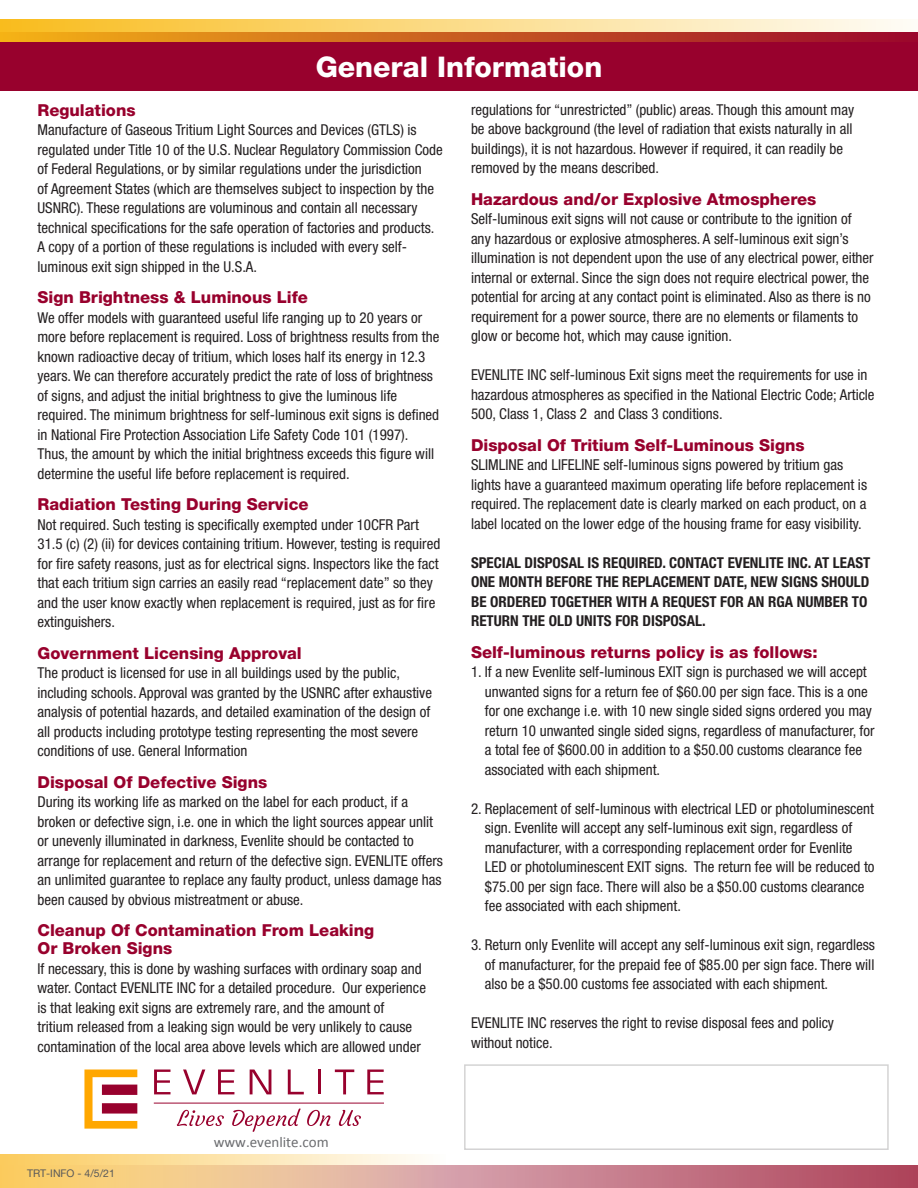
<style>
.page{position:relative;width:918px;height:1188px;background:#fff}
.page>*{position:absolute;margin:0;border:0;box-sizing:border-box;transform-origin:0 0}
._7_A_Subhead{font:800 28.5px "Helvetica Neue";color:#fff}
._3_B_heads{font:800 16.5px/18px "Helvetica Neue";color:#98012d}
._5_copy{font:condensed 15px/19.5px "Helvetica Neue";color:#231f20}
._5_copy-2{font:700 condensed 15px/19.5px "Helvetica Neue";color:#231f20}
._2021_website_for_lo{font:15px "Calibri";color:#6c6d70}
.t1{font:10.5px "Helvetica Neue";color:#57585a}
.s1{font-style:inherit}
</style>
<div class="page">
<div style="left:0;top:32px;width:918px;height:59px;background:#98012d"></div>
<svg style="left:0;top:20px;width:907px;height:22px;background:#e4a259"></svg>
<svg style="left:446px;top:1165px;width:472px;height:23px;background:#c17283"></svg>
<svg style="left:0;top:1155px;width:446px;height:33px;background:#f2cd98"></svg>
<svg style="left:84px;top:1070px;width:53px;height:59px"></svg>
<svg style="left:154px;top:1070px;width:16px;height:24px"></svg>
<svg style="left:183px;top:1070px;width:22px;height:24px"></svg>
<svg style="left:218px;top:1070px;width:16px;height:24px"></svg>
<svg style="left:250px;top:1070px;width:21px;height:24px"></svg>
<svg style="left:288px;top:1070px;width:16px;height:24px"></svg>
<hr style="left:318px;top:1070px;width:3px;height:24px;background:#98012d">
<svg style="left:335px;top:1070px;width:19px;height:24px"></svg>
<svg style="left:367px;top:1070px;width:17px;height:24px"></svg>
<hr style="left:154px;top:1103px;width:230px;height:1px;background:#98012d">
<svg style="left:177px;top:1110px;width:47px;height:16px"></svg>
<svg style="left:232px;top:1108px;width:69px;height:24px"></svg>
<svg style="left:307px;top:1110px;width:23px;height:16px"></svg>
<svg style="left:339px;top:1110px;width:22px;height:16px"></svg>
<p class="_7_A_Subhead" style="left:316px;top:50px;width:288px">General Information</p>
<p class="_3_B_heads" style="left:38px;top:101px;width:100px">Regulations</p>
<p class="_5_copy" style="left:38px;top:120px;width:407px">Manufacture of Gaseous Tritium Light Sources and Devices (GTLS) is regulated under Title 10 of the U.S. Nuclear Regulatory Commission Code of Federal Regulations, or by similar regulations under the jurisdiction<br>of Agreement States (which are themselves subject to inspection by the USNRC). These regulations are voluminous and contain all necessary technical specifications for the safe operation of factories and products.<br>A copy of a portion of these regulations is included with every self&shy;luminous exit sign shipped in the U.S.A.</p>
<p class="_3_B_heads" style="left:38px;top:288px;width:272px">Sign Brightness &amp; Luminous Life</p>
<p class="_5_copy" style="left:38px;top:308px;width:403px">We offer models with guaranteed useful life ranging up to 20 years or more before replacement is required. Loss of brightness results from the known radioactive decay of tritium, which loses half its energy in 12.3 years. We can therefore accurately predict the rate of loss of brightness of signs, and adjust the initial brightness to give the luminous life required. The minimum brightness for self-luminous exit signs is defined in National Fire Protection Association Life Safety Code 101 (1997).<br>Thus, the amount by which the initial brightness exceeds this figure will determine the useful life before replacement is required.</p>
<p class="_3_B_heads" style="left:38px;top:495px;width:273px">Radiation Testing During Service</p>
<p class="_5_copy" style="left:38px;top:515px;width:404px">Not required. Such testing is specifically exempted under 10CFR Part 31.5 (c) (2) (ii) for devices containing tritium. However, testing is required for fire safety reasons, just as for electrical signs. Inspectors like the fact that each tritium sign carries an easily read “replacement date” so they and the user know exactly when replacement is required, just as for fire extinguishers.</p>
<p class="_3_B_heads" style="left:38px;top:644px;width:266px">Government Licensing Approval</p>
<p class="_5_copy" style="left:38px;top:663px;width:396px">The product is licensed for use in all buildings used by the public, including schools. Approval was granted by the USNRC after exhaustive analysis of potential hazards, and detailed examination of the design of all products including prototype testing representing the most severe conditions of use. General Information</p>
<p class="_3_B_heads" style="left:38px;top:773px;width:231px">Disposal Of Defective Signs</p>
<p class="_5_copy" style="left:38px;top:792px;width:407px">During its working life as marked on the label for each product, if a broken or defective sign, i.e. one in which the light sources appear unlit or unevenly illuminated in darkness, Evenlite should be contacted to arrange for replacement and return of the defective sign. EVENLITE offers an unlimited guarantee to replace any faulty product, unless damage has been caused by obvious mistreatment or abuse.</p>
<p class="_3_B_heads" style="left:38px;top:921px;width:338px">Cleanup Of Contamination From Leaking<br>Or Broken Signs</p>
<p class="_5_copy" style="left:38px;top:959px;width:390px">If necessary, this is done by washing surfaces with ordinary soap and water. Contact EVENLITE INC for a detailed procedure. Our experience is that leaking exit signs are extremely rare, and the amount of<br>tritium released from a leaking sign would be very unlikely to cause contamination of the local area above levels which are allowed under</p>
<p class="_5_copy" style="left:471px;top:100px;width:385px">regulations for “unrestricted” (public) areas. Though this amount may be above background (the level of radiation that exists naturally in all buildings), it is not hazardous. However if required, it can readily be removed by the means described.</p>
<p class="_3_B_heads" style="left:471px;top:190px;width:347px">Hazardous and/or Explosive Atmospheres</p>
<p class="_5_copy" style="left:471px;top:209px;width:404px">Self-luminous exit signs will not cause or contribute to the ignition of any hazardous or explosive atmospheres. A self-luminous exit sign’s illumination is not dependent upon the use of any electrical power, either internal or external. Since the sign does not require electrical power, the potential for arcing at any contact point is eliminated. Also as there is no requirement for a power source, there are no elements or filaments to glow or become hot, which may cause ignition.</p>
<p class="_5_copy" style="left:471px;top:365px;width:405px">EVENLITE INC self-luminous Exit signs meet the requirements for use in hazardous atmospheres as specified in the National Electric Code; Article<br>500, Class 1, Class 2 and Class 3 conditions.</p>
<p class="_3_B_heads" style="left:471px;top:436px;width:335px">Disposal Of Tritium Self-Luminous Signs</p>
<p class="_5_copy" style="left:471px;top:455px;width:398px">SLIMLINE and LIFELINE self-luminous signs powered by tritium gas lights have a guaranteed maximum operating life before replacement is required. The replacement date is clearly marked on each product, on a label located on the lower edge of the housing frame for easy visibility.</p>
<p class="_5_copy-2" style="left:471px;top:553px;width:401px">SPECIAL DISPOSAL IS REQUIRED. CONTACT EVENLITE INC. AT LEAST ONE MONTH BEFORE THE REPLACEMENT DATE, NEW SIGNS SHOULD BE ORDERED TOGETHER WITH A REQUEST FOR AN RGA NUMBER TO RETURN THE OLD UNITS FOR DISPOSAL.</p>
<p class="_3_B_heads" style="left:471px;top:643px;width:348px">Self-luminous returns policy is as follows:</p>
<p class="_5_copy" style="left:485px;top:662px;width:391px;text-indent:-14px">1. If a new Evenlite self-luminous EXIT sign is purchased we will accept unwanted signs for a return fee of $60.00 per sign face. This is a one for one exchange i.e. with 10 new single sided signs ordered you may return 10 unwanted single sided signs, regardless of manufacturer, for a total fee of $600.00 in addition to a $50.00 customs clearance fee associated with each shipment.</p>
<p class="_5_copy" style="left:485px;top:799px;width:391px;text-indent:-14px">2. Replacement of self-luminous with electrical LED or photoluminescent sign. Evenlite will accept any self-luminous exit sign, regardless of manufacturer, with a corresponding replacement order for Evenlite LED or photoluminescent EXIT signs. The return fee will be reduced to $75.00 per sign face. There will also be a $50.00 customs clearance fee associated with each shipment.</p>
<p class="_5_copy" style="left:485px;top:935px;width:392px;text-align:justify;text-indent:-14px">3. Return only Evenlite will accept any self-luminous exit sign, regardless of manufacturer, for the prepaid fee of $85.00 per sign face. There will also be a $50.00 customs fee associated with each shipment.</p>
<p class="_5_copy" style="left:471px;top:1013px;width:365px">EVENLITE INC reserves the right to revise disposal fees and policy without notice.</p>
<p class="t1" style="left:27px;top:1166px;width:89px">TRT-INFO - <span class="s1">4/5/21</span></p>
<p class="_2021_website_for_lo" style="left:214px;top:1132px;width:116px">www.evenlite.com</p>
</div>
